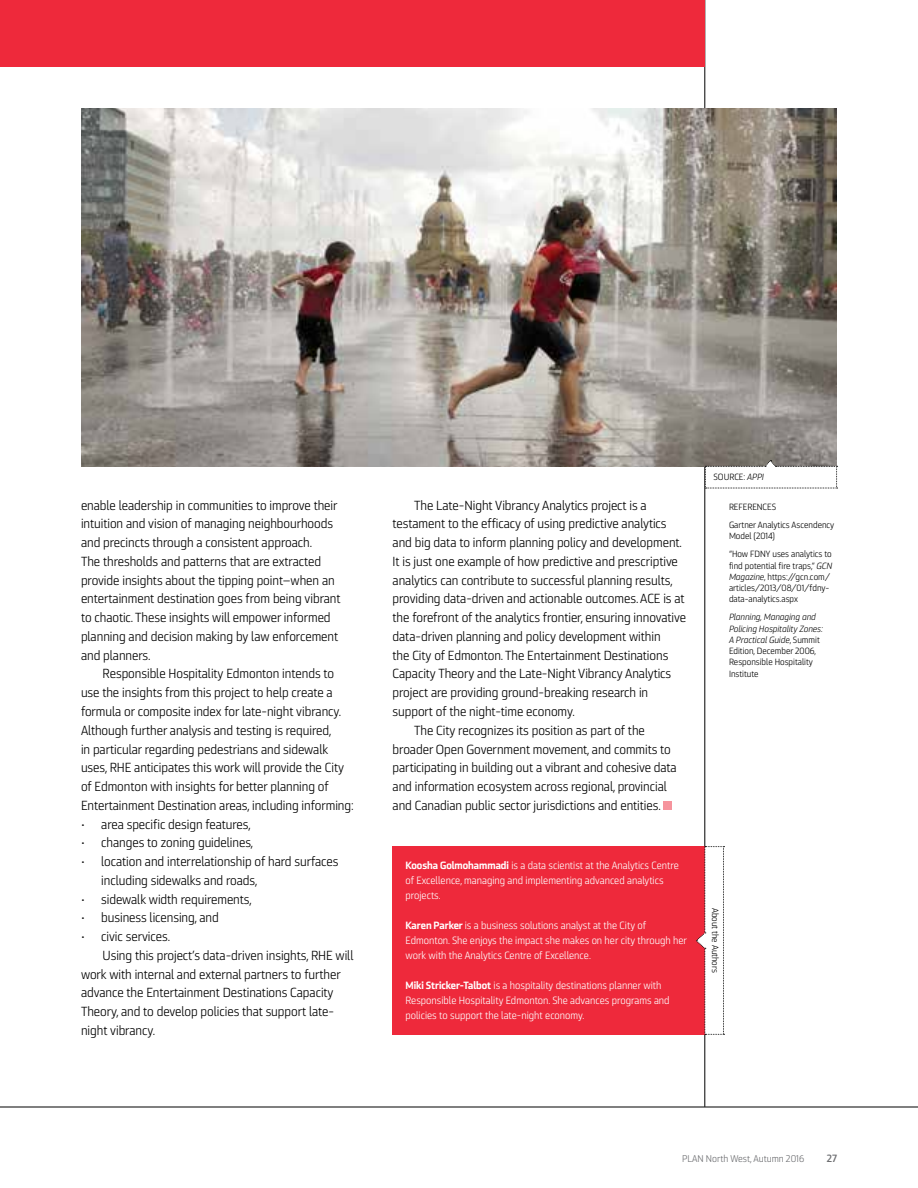
<style>
.page{position:relative;width:918px;height:1188px;background:#fff}
.page>*{position:absolute;margin:0;border:0;box-sizing:border-box;transform-origin:0 0}
.t1{font:13.2px/18.8px "Ranelte Nor Boo";letter-spacing:-.005em;color:#000}
.t2{font:10.5px/15px "Ranelte Nor Boo";color:#fff}
.t3{font:10.5px "Ranelte Nor Dem";color:#6d6e71}
.t4{font:9.75px "Ranelte Nor Boo";color:#6d6e71}
.t5{font:9px/11.2px "Ranelte Nor Boo";color:#000}
.t6{font:9px/11.2px "Ranelte Nor Boo It";color:#000}
.s1{font-family:"Ranelte Nor Bol"}
.s2{font-family:"Ranelte Nor Boo It"}
.s3{font-family:"Ranelte Nor Boo"}
</style>
<div class="page">
<hr style="left:705px;top:0;width:1px;height:1107px;background:#000">
<hr style="left:0;top:1107px;width:918px;height:1px;background:#000">
<div style="left:0;top:0;width:705px;height:66px;background:#ee293b"></div>
<div style="left:392px;top:846px;width:313px;height:189px;background:#ee293b"></div>
<svg style="left:696px;top:846px;width:28px;height:189px"></svg>
<div style="left:663px;top:801px;width:9px;height:9px;background:#f6949d"></div>
<img style="left:81px;top:108px;width:756px;height:359px">
<svg style="left:705px;top:460px;width:133px;height:29px"></svg>
<p class="t1" style="left:81px;top:496px;width:261px">enable leadership in communities to improve their intuition and vision of managing neighbourhoods and precincts through a consistent approach.<br>The thresholds and patterns that are extracted provide insights about the tipping point—when an entertainment destination goes from being vibrant to chaotic. These insights will empower informed planning and decision making by law enforcement and planners.</p>
<p class="t1" style="left:81px;top:665px;width:274px;text-indent:22px">Responsible Hospitality Edmonton intends to use the insights from this project to help create a formula or composite index for late-night vibrancy.<br>Although further analysis and testing is required,<br>in particular regarding pedestrians and sidewalk uses, RHE anticipates this work will provide the City of Edmonton with insights for better planning of Entertainment Destination areas, including informing:</p>
<p class="t1" style="left:81px;top:815px;width:171px">• area specific design features,</p>
<p class="t1" style="left:81px;top:833px;width:174px">• changes to zoning guidelines,</p>
<p class="t1" style="left:101px;top:852px;width:239px;text-indent:-20px">• location and interrelationship of hard surfaces including sidewalks and roads,</p>
<p class="t1" style="left:81px;top:890px;width:172px">• sidewalk width requirements,</p>
<p class="t1" style="left:81px;top:909px;width:139px">• business licensing, and</p>
<p class="t1" style="left:81px;top:927px;width:91px">• civic services.</p>
<p class="t1" style="left:103px;top:946px;width:252px">Using this project’s data-driven insights, RHE will</p>
<p class="t1" style="left:81px;top:965px;width:261px">work with internal and external partners to further</p>
<p class="t1" style="left:81px;top:984px;width:254px">advance the Entertainment Destinations Capacity</p>
<p class="t1" style="left:81px;top:1002px;width:255px">Theory, and to develop policies that support late-</p>
<p class="t1" style="left:81px;top:1021px;width:76px">night vibrancy.</p>
<p class="t1" style="left:414px;top:496px;width:234px">The Late-Night Vibrancy Analytics project is a</p>
<p class="t1" style="left:393px;top:515px;width:276px">testament to the efficacy of using predictive analytics</p>
<p class="t1" style="left:393px;top:533px;width:291px">and big data to inform planning policy and development.</p>
<p class="t1" style="left:393px;top:552px;width:287px">It is just one example of how predictive and prescriptive</p>
<p class="t1" style="left:393px;top:571px;width:282px">analytics can contribute to successful planning results,</p>
<p class="t1" style="left:393px;top:590px;width:294px">providing data-driven and actionable outcomes. ACE is at</p>
<p class="t1" style="left:393px;top:608px;width:295px">the forefront of the analytics frontier, ensuring innovative</p>
<p class="t1" style="left:393px;top:627px;width:270px">data-driven planning and policy development within</p>
<p class="t1" style="left:393px;top:646px;width:277px">the City of Edmonton. The Entertainment Destinations</p>
<p class="t1" style="left:393px;top:665px;width:280px">Capacity Theory and the Late-Night Vibrancy Analytics</p>
<p class="t1" style="left:393px;top:683px;width:257px">project are providing ground-breaking research in</p>
<p class="t1" style="left:393px;top:702px;width:184px">support of the night-time economy.</p>
<p class="t1" style="left:414px;top:721px;width:232px">The City recognizes its position as part of the</p>
<p class="t1" style="left:393px;top:740px;width:280px">broader Open Government movement, and commits to</p>
<p class="t1" style="left:393px;top:758px;width:286px">participating in building out a vibrant and cohesive data</p>
<p class="t1" style="left:393px;top:777px;width:276px">and information ecosystem across regional, provincial</p>
<p class="t1" style="left:393px;top:796px;width:270px">and Canadian public sector jurisdictions and entities.</p>
<p class="t2" style="left:405px;top:858px;width:275px"><span class="s1">Koosha Golmohammadi</span> is a data scientist at the Analytics Centre of Excellence, managing and implementing advanced analytics projects.</p>
<p class="t2" style="left:405px;top:918px;width:283px"><span class="s1">Karen Parker</span> is a business solutions analyst at the City of<br>Edmonton. She enjoys the impact she makes on her city through her work with the Analytics Centre of Excellence.</p>
<p class="t2" style="left:405px;top:978px;width:266px"><span class="s1">Miki Stricker-Talbot</span> is a hospitality destinations planner with<br>Responsible Hospitality Edmonton. She advances programs and policies to support the late-night economy.</p>
<p class="t5" style="left:714px;top:472px;width:52px">SOURCE: <span class="s2">APPI</span></p>
<p class="t5" style="left:729px;top:498px;width:107px;line-height:18px">REFERENCES<br>Gartner Analytics Ascendency</p>
<p class="t5" style="left:729px;top:527px;width:104px;line-height:18px">Model (2014)<br>“How FDNY uses analytics to</p>
<p class="t5" style="left:729px;top:560px;width:105px">find potential fire traps,” <span class="s2">GCN<br>Magazine</span>, https://gcn.com/ articles/2013/08/01/fdny&shy;data-analytics.aspx</p>
<p class="t6" style="left:729px;top:612px;width:95px">Planning, Managing and<br>Policing Hospitality Zones:<br>A Practical Guide<span class="s3">, Summit</span></p>
<p class="t5" style="left:729px;top:645px;width:89px">Edition, December 2006,<br>Responsible Hospitality<br>Institute</p>
<p class="t5" style="left:721px;top:908px;width:67px;rotate:90deg">About the Authors</p>
<p class="t4" style="left:682px;top:1153px;width:123px">PLAN North West, Autumn 2016</p>
<p class="t3" style="left:827px;top:1152px;width:12px">27</p>
</div>
